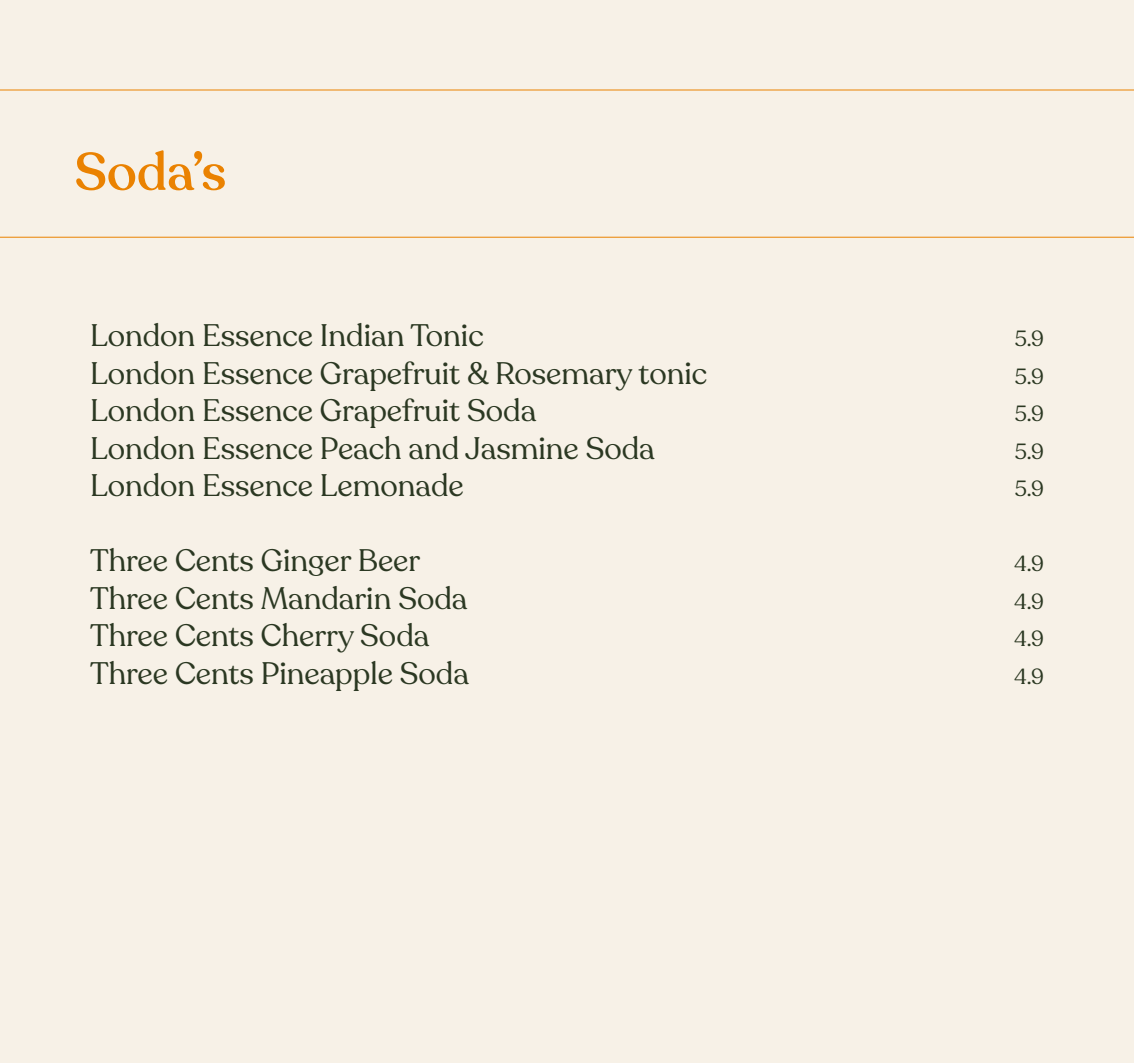
<style>
.page{position:relative;width:1134px;height:1063px;background:#f7f1e7}
.page>*{position:absolute;margin:0;border:0;box-sizing:border-box;transform-origin:0 0}
.t1{font:500 52.5px "Recoleta";color:#ea8201}
.t2{font:30.75px "Recoleta";color:#2b3822}
.t3{font:21.75px "Recoleta";color:#2b3822}
</style>
<div class="page">
<hr style="left:0;top:237px;width:1134px;height:1px;background:#ea8201">
<hr style="left:0;top:90px;width:1134px;height:1px;background:#ea8201">
<h1 class="t1" style="left:75px;top:139px;width:153px">Soda’s</h1>
<p class="t2" style="left:90px;top:317px;width:395px">London Essence Indian Tonic</p>
<p class="t3" style="left:1015px;top:325px;width:31px">5.9</p>
<p class="t2" style="left:90px;top:354px;width:619px">London Essence Grapefruit &amp; Rosemary tonic</p>
<p class="t3" style="left:1015px;top:363px;width:31px">5.9</p>
<p class="t2" style="left:90px;top:392px;width:448px">London Essence Grapefruit Soda</p>
<p class="t3" style="left:1015px;top:400px;width:31px">5.9</p>
<p class="t2" style="left:90px;top:429px;width:566px">London Essence Peach and Jasmine Soda</p>
<p class="t3" style="left:1015px;top:438px;width:31px">5.9</p>
<p class="t2" style="left:90px;top:467px;width:375px">London Essence Lemonade</p>
<p class="t3" style="left:1015px;top:475px;width:31px">5.9</p>
<p class="t2" style="left:90px;top:542px;width:332px">Three Cents Ginger Beer</p>
<p class="t3" style="left:1014px;top:550px;width:31px">4.9</p>
<p class="t2" style="left:90px;top:579px;width:379px">Three Cents Mandarin Soda</p>
<p class="t3" style="left:1014px;top:588px;width:31px">4.9</p>
<p class="t2" style="left:90px;top:617px;width:341px">Three Cents Cherry Soda</p>
<p class="t3" style="left:1014px;top:625px;width:31px">4.9</p>
<p class="t2" style="left:90px;top:654px;width:380px">Three Cents Pineapple Soda</p>
<p class="t3" style="left:1014px;top:663px;width:31px">4.9</p>
</div>
